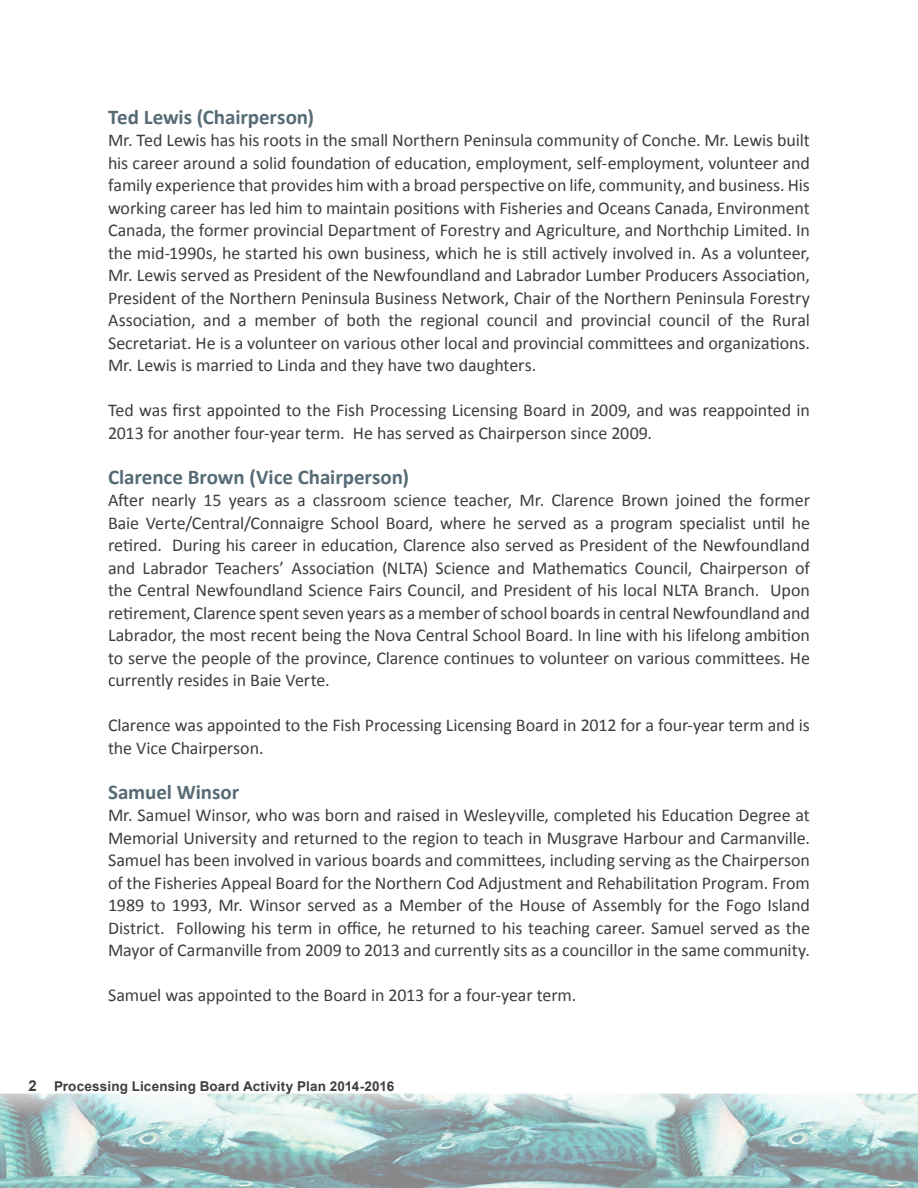
<style>
.page{position:relative;width:918px;height:1188px;background:#fff}
.page>*{position:absolute;margin:0;border:0;box-sizing:border-box;transform-origin:0 0}
.t1{font:700 21px "Calibri";color:#566b75}
.t2{font:18px/22.5px "Calibri";letter-spacing:-.005em;color:#3e3e3f;text-align:justify}
.t3{font:700 13.5px "Arial";letter-spacing:.01em;color:#3e3e3f}
.s1{font-size:15px}
</style>
<div class="page">
<img style="left:0;top:1094px;width:918px;height:94px">
<p class="t1" style="left:108px;top:103px;width:208px">Ted Lewis (Chairperson)</p>
<p class="t2" style="left:108px;top:129px;width:704px">Mr. Ted Lewis has his roots in the small Northern Peninsula community of Conche. Mr. Lewis built his career around a solid foundation of education, employment, self-employment, volunteer and family experience that provides him with a broad perspective on life, community, and business. His working career has led him to maintain positions with Fisheries and Oceans Canada, Environment Canada, the former provincial Department of Forestry and Agriculture, and Northchip Limited. In the mid-1990s, he started his own business, which he is still actively involved in. As a volunteer, Mr. Lewis served as President of the Newfoundland and Labrador Lumber Producers Association, President of the Northern Peninsula Business Network, Chair of the Northern Peninsula Forestry Association, and a member of both the regional council and provincial council of the Rural Secretariat. He is a volunteer on various other local and provincial committees and organizations.<br>Mr. Lewis is married to Linda and they have two daughters.</p>
<p class="t2" style="left:108px;top:399px;width:703px">Ted was first appointed to the Fish Processing Licensing Board in 2009, and was reappointed in<br>2013 for another four-year term. He has served as Chairperson since 2009.</p>
<p class="t1" style="left:108px;top:463px;width:303px">Clarence Brown (Vice Chairperson)</p>
<p class="t2" style="left:108px;top:489px;width:704px">After nearly 15 years as a classroom science teacher, Mr. Clarence Brown joined the former Baie Verte/Central/Connaigre School Board, where he served as a program specialist until he retired. During his career in education, Clarence also served as President of the Newfoundland and Labrador Teachers’ Association (NLTA) Science and Mathematics Council, Chairperson of the Central Newfoundland Science Fairs Council, and President of his local NLTA Branch. Upon retirement, Clarence spent seven years as a member of school boards in central Newfoundland and Labrador, the most recent being the Nova Central School Board. In line with his lifelong ambition to serve the people of the province, Clarence continues to volunteer on various committees. He currently resides in Baie Verte.</p>
<p class="t2" style="left:108px;top:714px;width:703px">Clarence was appointed to the Fish Processing Licensing Board in 2012 for a four-year term and is the Vice Chairperson.</p>
<p class="t1" style="left:108px;top:778px;width:133px">Samuel Winsor</p>
<p class="t2" style="left:108px;top:804px;width:704px">Mr. Samuel Winsor, who was born and raised in Wesleyville, completed his Education Degree at Memorial University and returned to the region to teach in Musgrave Harbour and Carmanville.<br>Samuel has been involved in various boards and committees, including serving as the Chairperson of the Fisheries Appeal Board for the Northern Cod Adjustment and Rehabilitation Program. From 1989 to 1993, Mr. Winsor served as a Member of the House of Assembly for the Fogo Island District. Following his term in office, he returned to his teaching career. Samuel served as the Mayor of Carmanville from 2009 to 2013 and currently sits as a councillor in the same community.</p>
<p class="t2" style="left:108px;top:984px;width:470px">Samuel was appointed to the Board in 2013 for a four-year term.</p>
<p class="t3" style="left:29px;top:1077px;width:367px"><span class="s1">2</span> Processing Licensing Board Activity Plan 2014-2016</p>
</div>
